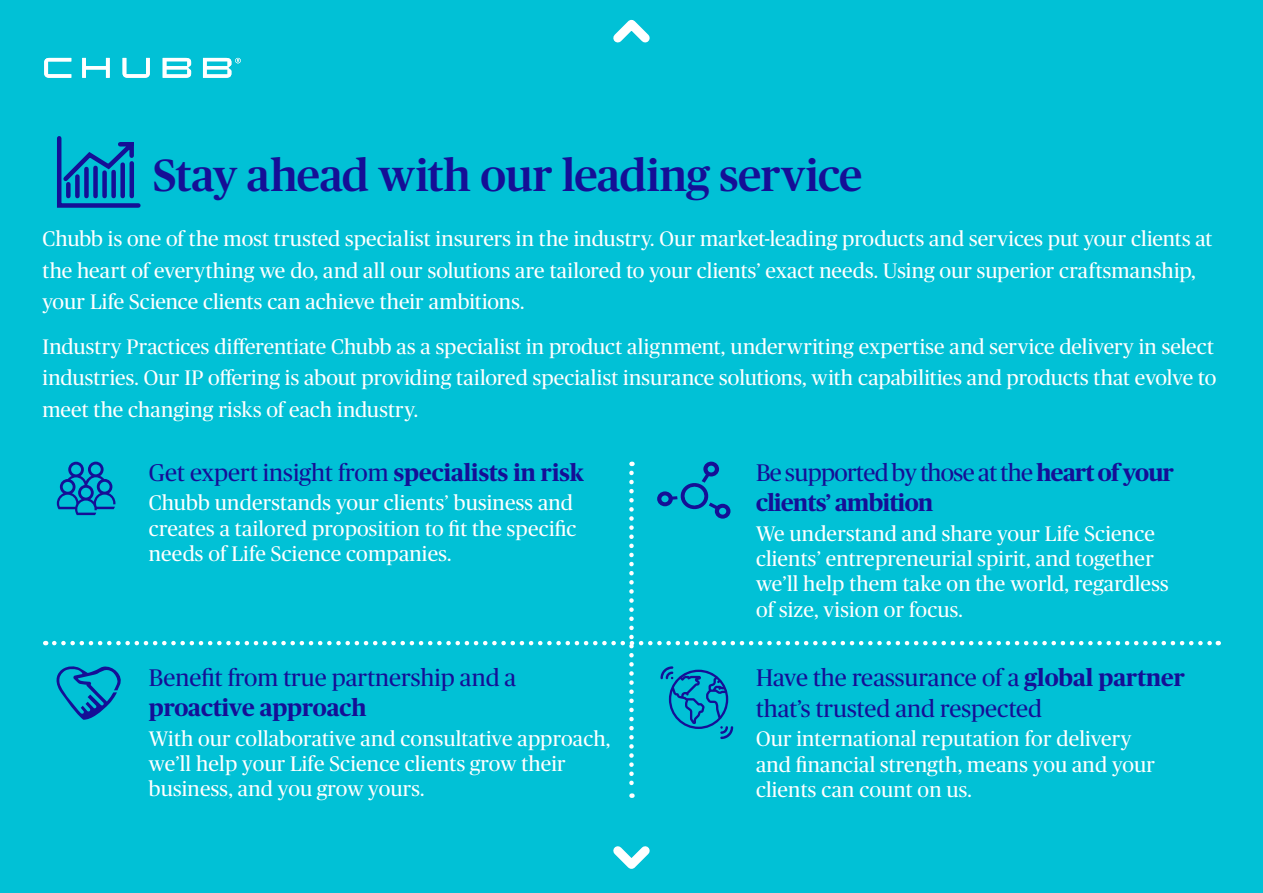
<style>
.page{position:relative;width:1263px;height:893px;background:#01c1d6}
.page>*{position:absolute;margin:0;border:0;box-sizing:border-box;transform-origin:0 0}
.t1{font:500 45px "Chubb Publico";letter-spacing:-.01em;color:#150f96}
.t2{font:24px/31.2px "Chubb Publico";color:#150f96}
.t3{font:700 24px/30.6px "Chubb Publico";letter-spacing:-.02em;color:#150f96}
.t4{font:700 24px "Chubb Publico";color:#150f96}
.t5{font:21px/25.2px "Chubb Publico";letter-spacing:.01em;color:#fff}
.s1{font-weight:700}
.s2{font-weight:400}
</style>
<div class="page">
<svg style="left:57px;top:136px;width:84px;height:72px"></svg>
<svg style="left:613px;top:19px;width:37px;height:24px"></svg>
<svg style="left:53px;top:461px;width:1166px;height:337px"></svg>
<svg style="left:613px;top:846px;width:37px;height:23px"></svg>
<svg style="left:44px;top:58px;width:197px;height:20px"></svg>
<h1 class="t1" style="left:153px;top:143px;width:711px">Stay ahead with our leading service</h1>
<p class="t5" style="left:43px;top:222px;width:1171px;line-height:31.5px">Chubb is one of the most trusted specialist insurers in the industry. Our market-leading products and services put your clients at the heart of everything we do, and all our solutions are tailored to your clients’ exact needs. Using our superior craftsmanship, your Life Science clients can achieve their ambitions.</p>
<p class="t5" style="left:43px;top:330px;width:1175px;line-height:31.5px;text-align:justify">Industry Practices differentiate Chubb as a specialist in product alignment, underwriting expertise and service delivery in select industries. Our IP offering is about providing tailored specialist insurance solutions, with capabilities and products that evolve to meet the changing risks of each industry.</p>
<p class="t2" style="left:149px;top:456px;width:437px">Get expert insight from <span class="s1">specialists in risk</span></p>
<p class="t5" style="left:149px;top:489px;width:429px">Chubb understands your clients’ business and creates a tailored proposition to fit the specific needs of Life Science companies.</p>
<p class="t2" style="left:149px;top:660px;width:369px">Benefit from true partnership and a</p>
<p class="t4" style="left:149px;top:690px;width:219px">proactive approach</p>
<p class="t5" style="left:149px;top:725px;width:463px">With our collaborative and consultative approach, we’ll help your Life Science clients grow their business, and you grow yours.</p>
<p class="t3" style="left:756px;top:456px;width:419px"><span class="s2">Be supported by those at the</span> heart of your clients’ ambition</p>
<p class="t5" style="left:756px;top:520px;width:414px">We understand and share your Life Science clients’ entrepreneurial spirit, and together we’ll help them take on the world, regardless of size, vision or focus.</p>
<p class="t2" style="left:756px;top:660px;width:430px">Have the reassurance of a <span class="s1">global partner </span>that’s trusted and respected</p>
<p class="t5" style="left:756px;top:725px;width:400px">Our international reputation for delivery and financial strength, means you and your clients can count on us.</p>
</div>
